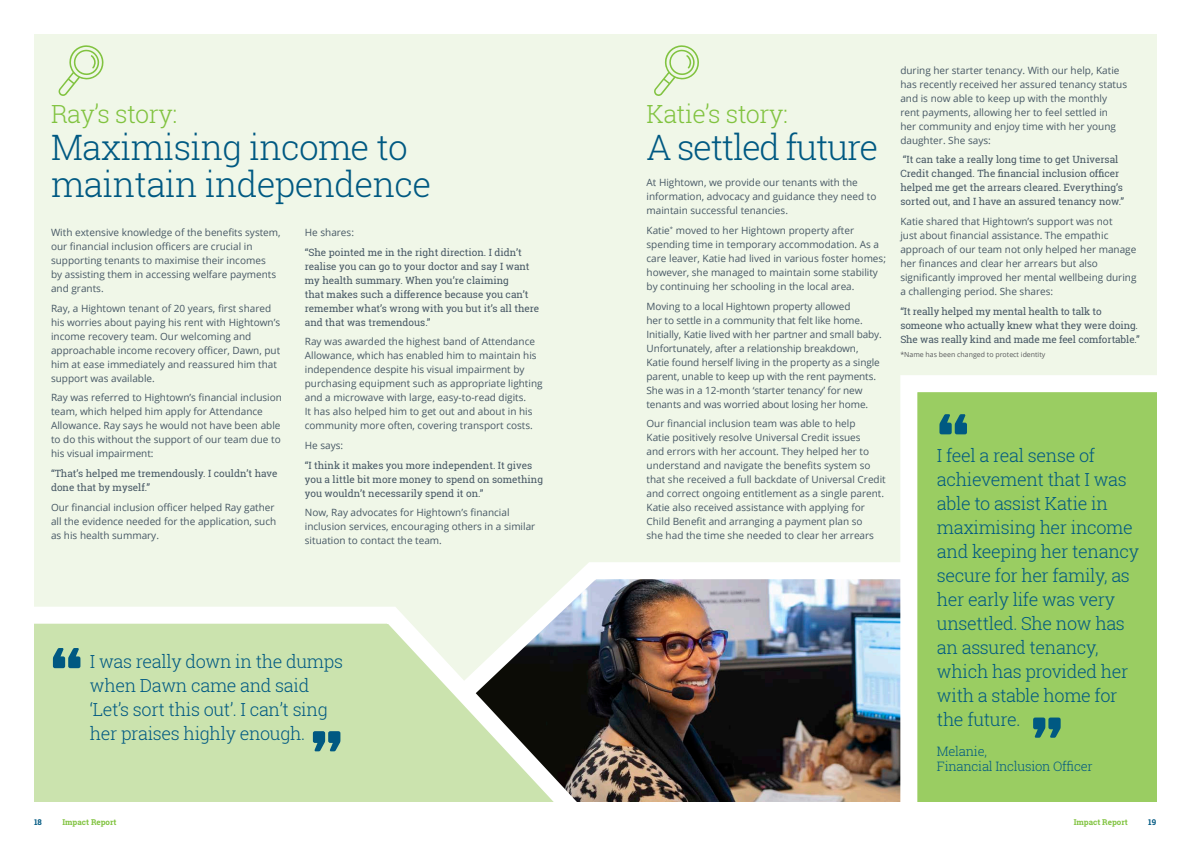
<style>
.page{position:relative;width:1191px;height:842px;background:#fff}
.page>*{position:absolute;margin:0;border:0;box-sizing:border-box;transform-origin:0 0}
.Main_Heading{font:900 68px "Amsi Pro Narw";color:#005982}
.Main_Heading-2{font:300 35px/37px "Roboto Slab";letter-spacing:-.02em;color:#005982}
.Main_Heading-3{font:300 35px "Roboto Slab";letter-spacing:-.04em;color:#005982}
.Main_Heading-4{font:300 25px "Roboto Slab";letter-spacing:-.02em;color:#81c340}
.t1{font:300 18px/24px "Roboto Slab";letter-spacing:-.02em;color:#005982}
.Copy_Subheading{font:300 13px/15px "Roboto Slab";letter-spacing:-.02em;color:#005982}
.t2{font:10px/14px "Open Sans";color:#475865}
.t3{font:10px/14px "Roboto Slab";color:#475865}
.t4{font:700 8px "Roboto Slab";color:#81c340}
.t5{font:700 8px "Roboto Slab";color:#005982}
.Footnote{font:7px "Open Sans";color:#57585a}
</style>
<div class="page">
<div style="left:9px;top:15px;width:1162px;height:827px;background:#f0f7e8"></div>
<img style="left:552px;top:562px;width:348px;height:240px">
<svg style="left:900px;top:375px;width:256px;height:427px;background:#a4d272"></svg>
<svg style="left:34px;top:598px;width:742px;height:204px;background:#a6af92"></svg>
<svg style="left:58px;top:45px;width:46px;height:51px"></svg>
<svg style="left:654px;top:45px;width:45px;height:51px"></svg>
<div style="left:0;top:802px;width:595px;height:40px;background:#fff"></div>
<div style="left:595px;top:802px;width:596px;height:40px;background:#fff"></div>
<div style="left:0;top:0;width:34px;height:842px;background:#fff"></div>
<div style="left:1156px;top:0;width:35px;height:842px;background:#fff"></div>
<div style="left:0;top:0;width:595px;height:34px;background:#fff"></div>
<div style="left:595px;top:0;width:596px;height:34px;background:#fff"></div>
<p class="Main_Heading-4" style="left:51px;top:97px;width:128px">Ray’s story:</p>
<p class="Main_Heading-2" style="left:51px;top:128px;width:382px">Maximising income to maintain independence</p>
<p class="t2" style="left:51px;top:225px;width:231px">With extensive knowledge of the benefits system, our financial inclusion officers are crucial in supporting tenants to maximise their incomes<br>by assisting them in accessing welfare payments and grants.</p>
<p class="t2" style="left:51px;top:301px;width:231px">Ray, a Hightown tenant of 20 years, first shared his worries about paying his rent with Hightown’s income recovery team. Our welcoming and approachable income recovery officer, Dawn, put him at ease immediately and reassured him that support was available.</p>
<p class="t2" style="left:51px;top:390px;width:232px">Ray was referred to Hightown’s financial inclusion team, which helped him apply for Attendance Allowance. Ray says he would not have been able to do this without the support of our team due to his visual impairment:</p>
<p class="t3" style="left:51px;top:466px;width:228px">“That’s helped me tremendously. I couldn’t have done that by myself.”</p>
<p class="t2" style="left:51px;top:500px;width:227px">Our financial inclusion officer helped Ray gather all the evidence needed for the application, such as his health summary.</p>
<p class="t2" style="left:305px;top:225px;width:51px">He shares:</p>
<p class="t3" style="left:305px;top:245px;width:236px">“She pointed me in the right direction. I didn’t realise you can go to your doctor and say I want my health summary. When you’re claiming<br>that makes such a difference because you can’t remember what’s wrong with you but it’s all there and that was tremendous.”</p>
<p class="t2" style="left:305px;top:334px;width:239px">Ray was awarded the highest band of Attendance Allowance, which has enabled him to maintain his independence despite his visual impairment by purchasing equipment such as appropriate lighting and a microwave with large, easy-to-read digits.<br>It has also helped him to get out and about in his community more often, covering transport costs.</p>
<p class="t2" style="left:305px;top:438px;width:40px">He says:</p>
<p class="t3" style="left:305px;top:458px;width:240px">“I think it makes you more independent. It gives you a little bit more money to spend on something you wouldn’t necessarily spend it on.”</p>
<p class="t2" style="left:305px;top:505px;width:232px">Now, Ray advocates for Hightown’s financial inclusion services, encouraging others in a similar situation to contact the team.</p>
<p class="Main_Heading" style="left:50px;top:625px;width:34px">“</p>
<p class="t1" style="left:90px;top:649px;width:254px">I was really down in the dumps when Dawn came and said ‘Let’s sort this out’. I can’t sing her praises highly enough.</p>
<p class="Main_Heading" style="left:343px;top:774px;width:34px;rotate:-180deg">“</p>
<p class="Main_Heading-4" style="left:646px;top:97px;width:143px">Katie’s story:</p>
<p class="Main_Heading-3" style="left:646px;top:123px;width:233px">A settled future</p>
<p class="t2" style="left:646px;top:175px;width:231px">At Hightown, we provide our tenants with the information, advocacy and guidance they need to maintain successful tenancies.</p>
<p class="t2" style="left:646px;top:223px;width:241px">Katie<sup>*</sup> moved to her Hightown property after spending time in temporary accommodation. As a care leaver, Katie had lived in various foster homes; however, she managed to maintain some stability by continuing her schooling in the local area.</p>
<p class="t2" style="left:646px;top:299px;width:237px">Moving to a local Hightown property allowed<br>her to settle in a community that felt like home.<br>Initially, Katie lived with her partner and small baby.<br>Unfortunately, after a relationship breakdown, Katie found herself living in the property as a single parent, unable to keep up with the rent payments.<br>She was in a 12-month ‘starter tenancy’ for new tenants and was worried about losing her home.</p>
<p class="t2" style="left:646px;top:416px;width:241px">Our financial inclusion team was able to help<br>Katie positively resolve Universal Credit issues<br>and errors with her account. They helped her to understand and navigate the benefits system so that she received a full backdate of Universal Credit and correct ongoing entitlement as a single parent.<br>Katie also received assistance with applying for Child Benefit and arranging a payment plan so<br>she had the time she needed to clear her arrears</p>
<p class="t2" style="left:900px;top:63px;width:228px">during her starter tenancy. With our help, Katie has recently received her assured tenancy status and is now able to keep up with the monthly rent payments, allowing her to feel settled in<br>her community and enjoy time with her young daughter. She says:</p>
<p class="t3" style="left:900px;top:152px;width:225px">“It can take a really long time to get Universal Credit changed. The financial inclusion officer helped me get the arrears cleared. Everything’s sorted out, and I have an assured tenancy now.”</p>
<p class="t2" style="left:900px;top:214px;width:238px">Katie shared that Hightown’s support was not<br>just about financial assistance. The empathic approach of our team not only helped her manage her finances and clear her arrears but also significantly improved her mental wellbeing during a challenging period. She shares:</p>
<p class="t3" style="left:900px;top:304px;width:241px">“It really helped my mental health to talk to someone who actually knew what they were doing.<br>She was really kind and made me feel comfortable.”</p>
<p class="Footnote" style="left:900px;top:350px;width:147px">*Name has been changed to protect identity</p>
<p class="Main_Heading" style="left:937px;top:392px;width:34px">“</p>
<p class="t1" style="left:937px;top:443px;width:204px">I feel a real sense of achievement that I was able to assist Katie in maximising her income and keeping her tenancy secure for her family, as her early life was very unsettled. She now has an assured tenancy, which has provided her with a stable home for the future.</p>
<p class="Copy_Subheading" style="left:937px;top:743px;width:157px">Melanie,<br>Financial Inclusion Officer</p>
<p class="Main_Heading" style="left:1063px;top:760px;width:34px;rotate:-180deg">“</p>
<p class="t5" style="left:34px;top:816px;width:9px">18</p>
<p class="t4" style="left:62px;top:816px;width:56px">Impact Report</p>
<p class="t4" style="left:1073px;top:816px;width:56px">Impact Report</p>
<p class="t5" style="left:1148px;top:816px;width:9px">19</p>
</div>
